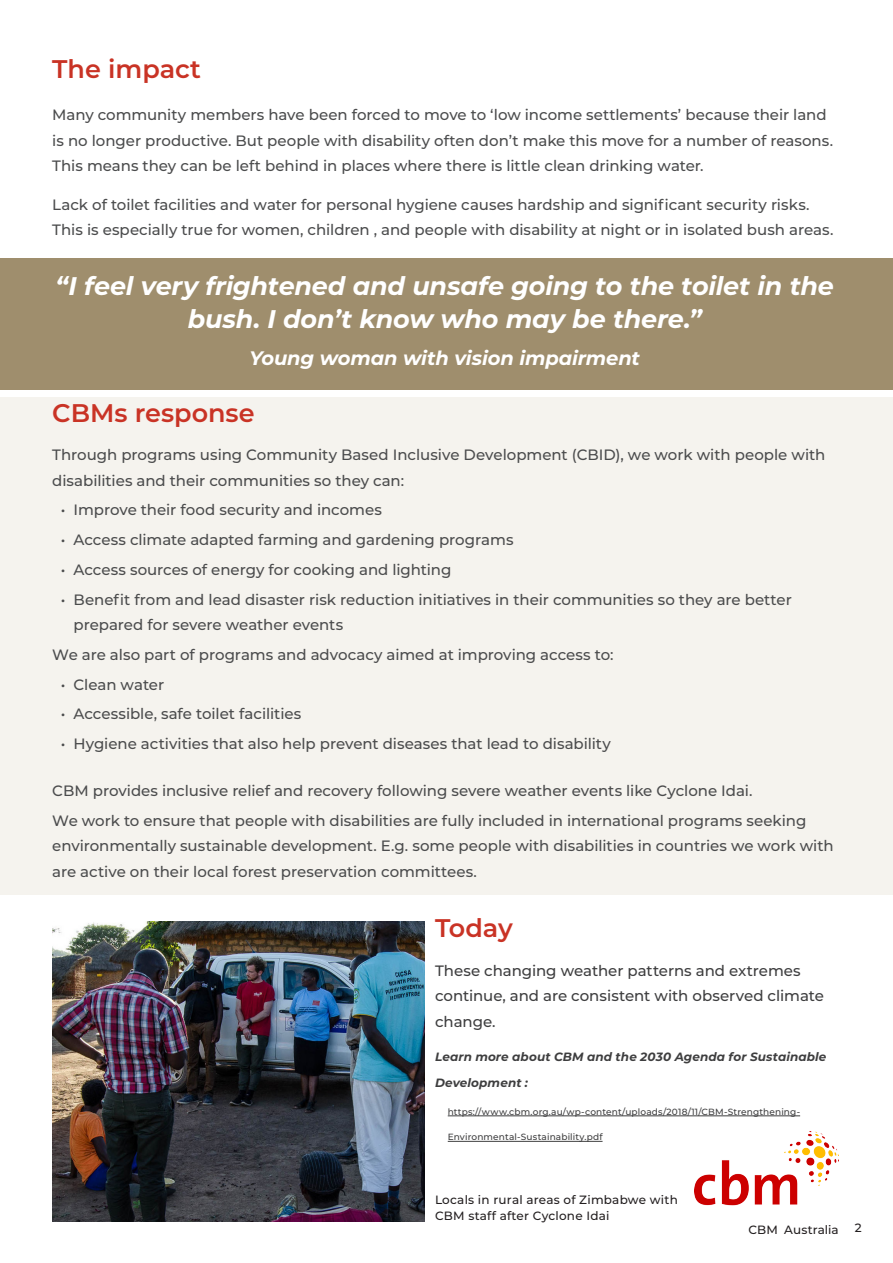
<style>
.page{position:relative;width:893px;height:1263px;background:#fff}
.page>*{position:absolute;margin:0;border:0;box-sizing:border-box;transform-origin:0 0}
.quote{font:italic 700 25.5px/33px "Montserrat";letter-spacing:-.01em;color:#fff;text-align:center}
.Intro_para_-_case_st{font:600 25.5px "Montserrat";color:#c93325}
.Body{font:600 25.5px "Montserrat";letter-spacing:-.005em;color:#c93325}
.quote-2{font:italic 700 19.5px "Montserrat";letter-spacing:-.005em;color:#fff}
.Body-2{font:500 15px/25.5px "Montserrat";letter-spacing:-.005em;color:#4b4c4d}
.Body-3{font:500 15px/25.5px "Montserrat";letter-spacing:-.005em;color:#3e3e3f}
.t1{font:500 12px/16.5px "Montserrat";letter-spacing:.02em;color:#231f20}
.Body-4{font:italic 700 12px/25.5px "Montserrat";letter-spacing:.01em;color:#3e3e3f}
.Body-5{font:500 9px "Montserrat";letter-spacing:.015em;color:#3e3e3f}
</style>
<div class="page">
<img style="left:694px;top:1131px;width:145px;height:75px">
<div style="left:0;top:258px;width:893px;height:132px;background:#9f8e6d"></div>
<div style="left:0;top:398px;width:893px;height:497px;background:#f4f2ed"></div>
<hr style="left:448px;top:1115px;width:352px;height:1px;background:#3e3e3f">
<hr style="left:448px;top:1141px;width:155px;height:1px;background:#3e3e3f">
<img style="left:53px;top:921px;width:372px;height:300px">
<p class="Intro_para_-_case_st" style="left:52px;top:51px;width:150px">The impact</p>
<p class="Body-2" style="left:52px;top:102px;width:782px">Many community members have been forced to move to ‘low income settlements’ because their land is no longer productive. But people with disability often don’t make this move for a number of reasons.<br>This means they can be left behind in places where there is little clean drinking water.</p>
<p class="Body-2" style="left:52px;top:191px;width:783px">Lack of toilet facilities and water for personal hygiene causes hardship and significant security risks.<br>This is especially true for women, children , and people with disability at night or in isolated bush areas.</p>
<p class="quote" style="left:56px;top:268px;width:780px">“I feel very frightened and unsafe going to the toilet in the bush. I don’t know who may be there.”</p>
<p class="quote-2" style="left:249px;top:344px;width:392px">Young woman with vision impairment</p>
<p class="Intro_para_-_case_st" style="left:52px;top:395px;width:204px">CBMs response</p>
<p class="Body-2" style="left:52px;top:441px;width:775px">Through programs using Community Based Inclusive Development (CBID), we work with people with disabilities and their communities so they can:</p>
<p class="Body-2" style="left:61px;top:497px;width:323px">• Improve their food security and incomes</p>
<p class="Body-2" style="left:61px;top:526px;width:454px">• Access climate adapted farming and gardening programs</p>
<p class="Body-2" style="left:61px;top:556px;width:392px">• Access sources of energy for cooking and lighting</p>
<p class="Body-2" style="left:74px;top:586px;width:720px;text-indent:-13px">• Benefit from and lead disaster risk reduction initiatives in their communities so they are better prepared for severe weather events</p>
<p class="Body-2" style="left:52px;top:641px;width:563px">We are also part of programs and advocacy aimed at improving access to:</p>
<p class="Body-2" style="left:61px;top:671px;width:105px">• Clean water</p>
<p class="Body-2" style="left:61px;top:701px;width:242px">• Accessible, safe toilet facilities</p>
<p class="Body-2" style="left:61px;top:730px;width:551px">• Hygiene activities that also help prevent diseases that lead to disability</p>
<p class="Body-2" style="left:52px;top:777px;width:702px">CBM provides inclusive relief and recovery following severe weather events like Cyclone Idai.</p>
<p class="Body-2" style="left:52px;top:807px;width:783px">We work to ensure that people with disabilities are fully included in international programs seeking environmentally sustainable development. E.g. some people with disabilities in countries we work with are active on their local forest preservation committees.</p>
<p class="Body" style="left:435px;top:910px;width:79px">Today</p>
<p class="Body-3" style="left:435px;top:957px;width:390px">These changing weather patterns and extremes continue, and are consistent with observed climate change.</p>
<p class="Body-4" style="left:435px;top:1044px;width:393px">Learn more about CBM and the 2030 Agenda for Sustainable<br>Development :</p>
<p class="Body-5" style="left:448px;top:1105px;width:354px">https://www.cbm.org.au/wp-content/uploads/2018/11/CBM-Strengthening-</p>
<p class="Body-5" style="left:448px;top:1131px;width:156px">Environmental-Sustainability.pdf</p>
<p class="t1" style="left:435px;top:1191px;width:244px">Locals in rural areas of Zimbabwe with<br>CBM staff after Cyclone Idai</p>
<p class="t1" style="left:748px;top:1220px;width:92px">CBM Australia</p>
<p class="t1" style="left:855px;top:1219px;width:8px">2</p>
</div>
